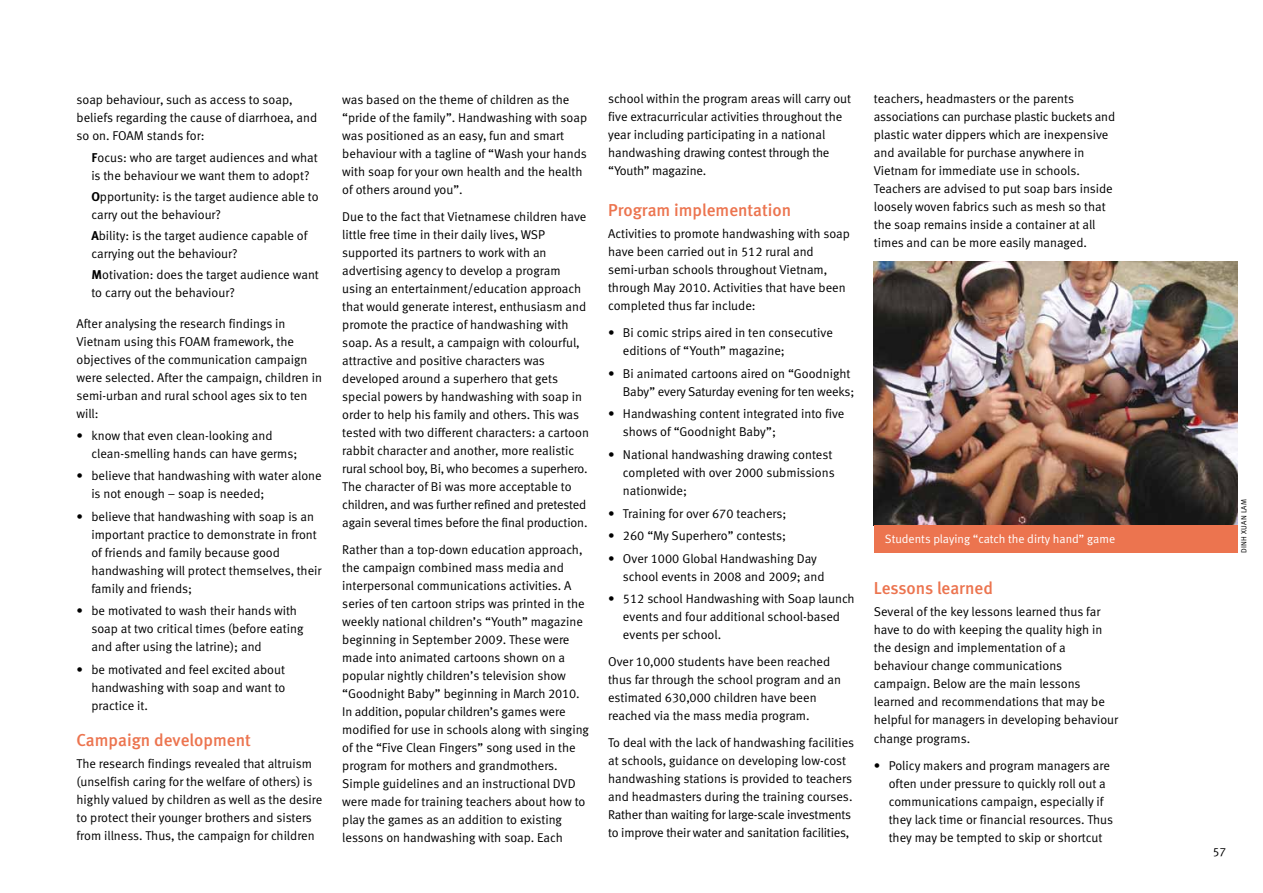
<style>
.page{position:relative;width:1263px;height:893px;background:#fff}
.page>*{position:absolute;margin:0;border:0;box-sizing:border-box;transform-origin:0 0}
.t1{font:17.25px "Meta Medium CELF";color:#ec744f}
.t2{font:12.75px/18px "Meta Normal CELF";color:#000}
.t3{font:12px "Meta Normal CELF";color:#fff}
.t4{font:12px "Meta Normal CELF";color:#000}
.t5{font:7.5px "Meta Normal CELF";color:#000}
.s1{font-family:"Meta Plus";font-weight:700}
</style>
<div class="page">
<img style="left:874px;top:261px;width:363px;height:264px">
<div style="left:874px;top:525px;width:363px;height:28px;background:#ec744f"></div>
<p class="t2" style="left:77px;top:90px;width:242px">soap behaviour, such as access to soap, beliefs regarding the cause of diarrhoea, and so on. FOAM stands for:</p>
<p class="t2" style="left:91px;top:149px;width:228px"><span class="s1">F</span>ocus: who are target audiences and what is the behaviour we want them to adopt?</p>
<p class="t2" style="left:91px;top:188px;width:229px"><span class="s1">O</span>pportunity: is the target audience able to carry out the behaviour?</p>
<p class="t2" style="left:91px;top:227px;width:217px"><span class="s1">A</span>bility: is the target audience capable of carrying out the behaviour?</p>
<p class="t2" style="left:91px;top:266px;width:229px"><span class="s1">M</span>otivation: does the target audience want to carry out the behaviour?</p>
<p class="t2" style="left:77px;top:314px;width:247px">After analysing the research findings in Vietnam using this FOAM framework, the objectives of the communication campaign were selected. After the campaign, children in semi-urban and rural school ages six to ten will:</p>
<p class="t2" style="left:91px;top:427px;width:207px;text-indent:-15px">• know that even clean-looking and clean-smelling hands can have germs;</p>
<p class="t2" style="left:91px;top:467px;width:232px;text-indent:-15px">• believe that handwashing with water alone is not enough – soap is needed;</p>
<p class="t2" style="left:91px;top:508px;width:232px;text-indent:-15px">• believe that handwashing with soap is an important practice to demonstrate in front of friends and family because good handwashing will protect themselves, their family and friends;</p>
<p class="t2" style="left:91px;top:602px;width:214px;text-indent:-15px">• be motivated to wash their hands with soap at two critical times (before eating and after using the latrine); and</p>
<p class="t2" style="left:91px;top:661px;width:196px;text-align:justify;text-indent:-15px">• be motivated and feel excited about handwashing with soap and want to practice it.</p>
<h1 class="t1" style="left:77px;top:729px;width:176px">Campaign development</h1>
<p class="t2" style="left:77px;top:755px;width:247px">The research findings revealed that altruism (unselfish caring for the welfare of others) is highly valued by children as well as the desire to protect their younger brothers and sisters from illness. Thus, the campaign for children</p>
<p class="t2" style="left:342px;top:90px;width:246px">was based on the theme of children as the “pride of the family”. Handwashing with soap was positioned as an easy, fun and smart behaviour with a tagline of “Wash your hands with soap for your own health and the health of others around you”.</p>
<p class="t2" style="left:342px;top:207px;width:248px">Due to the fact that Vietnamese children have little free time in their daily lives, WSP supported its partners to work with an advertising agency to develop a program using an entertainment/education approach that would generate interest, enthusiasm and promote the practice of handwashing with soap. As a result, a campaign with colourful, attractive and positive characters was developed around a superhero that gets special powers by handwashing with soap in order to help his family and others. This was tested with two different characters: a cartoon rabbit character and another, more realistic rural school boy, Bi, who becomes a superhero.<br>The character of Bi was more acceptable to children, and was further refined and pretested again several times before the final production.</p>
<p class="t2" style="left:342px;top:540px;width:248px">Rather than a top-down education approach, the campaign combined mass media and interpersonal communications activities. A series of ten cartoon strips was printed in the weekly national children’s “Youth” magazine beginning in September 2009. These were made into animated cartoons shown on a popular nightly children’s television show “Goodnight Baby” beginning in March 2010.<br>In addition, popular children’s games were modified for use in schools along with singing of the “Five Clean Fingers” song used in the program for mothers and grandmothers.<br>Simple guidelines and an instructional DVD were made for training teachers about how to play the games as an addition to existing lessons on handwashing with soap. Each</p>
<p class="t2" style="left:608px;top:90px;width:245px">school within the program areas will carry out five extracurricular activities throughout the year including participating in a national handwashing drawing contest through the “Youth” magazine.</p>
<h1 class="t1" style="left:608px;top:199px;width:184px">Program implementation</h1>
<p class="t2" style="left:608px;top:225px;width:243px">Activities to promote handwashing with soap have been carried out in 512 rural and semi-urban schools throughout Vietnam, through May 2010. Activities that have been completed thus far include:</p>
<p class="t2" style="left:623px;top:324px;width:211px;text-indent:-15px">• Bi comic strips aired in ten consecutive editions of “Youth” magazine;</p>
<p class="t2" style="left:608px;top:365px;width:248px;text-align:right">• Bi animated cartoons aired on “Goodnight<br>Baby” every Saturday evening for ten weeks;</p>
<p class="t2" style="left:623px;top:405px;width:223px;text-indent:-15px">• Handwashing content integrated into five shows of “Goodnight Baby”;</p>
<p class="t2" style="left:623px;top:446px;width:213px;text-indent:-15px">• National handwashing drawing contest completed with over 2000 submissions nationwide;</p>
<p class="t2" style="left:608px;top:504px;width:180px">• Training for over 670 teachers;</p>
<p class="t2" style="left:608px;top:527px;width:180px">• 260 “My Superhero” contests;</p>
<p class="t2" style="left:623px;top:549px;width:203px;text-indent:-15px">• Over 1000 Global Handwashing Day school events in 2008 and 2009; and</p>
<p class="t2" style="left:623px;top:590px;width:233px;text-indent:-15px">• 512 school Handwashing with Soap launch events and four additional school-based events per school.</p>
<p class="t2" style="left:608px;top:653px;width:234px">Over 10,000 students have been reached thus far through the school program and an estimated 630,000 children have been reached via the mass media program.</p>
<p class="t2" style="left:608px;top:734px;width:247px">To deal with the lack of handwashing facilities at schools, guidance on developing low-cost handwashing stations is provided to teachers and headmasters during the training courses.<br>Rather than waiting for large-scale investments to improve their water and sanitation facilities,</p>
<p class="t2" style="left:874px;top:90px;width:243px">teachers, headmasters or the parents associations can purchase plastic buckets and plastic water dippers which are inexpensive and available for purchase anywhere in Vietnam for immediate use in schools.<br>Teachers are advised to put soap bars inside loosely woven fabrics such as mesh so that the soap remains inside a container at all times and can be more easily managed.</p>
<p class="t3" style="left:885px;top:532px;width:232px">Students playing “catch the dirty hand” game</p>
<h1 class="t1" style="left:874px;top:577px;width:121px">Lessons learned</h1>
<p class="t2" style="left:874px;top:603px;width:246px">Several of the key lessons learned thus far have to do with keeping the quality high in the design and implementation of a behaviour change communications campaign. Below are the main lessons learned and recommendations that may be helpful for managers in developing behaviour change programs.</p>
<p class="t2" style="left:889px;top:756px;width:226px;text-indent:-15px">• Policy makers and program managers are often under pressure to quickly roll out a communications campaign, especially if they lack time or financial resources. Thus they may be tempted to skip or shortcut</p>
<p class="t5" style="left:1239px;top:553px;width:55px;rotate:-90deg">Dinh Xuan Lam</p>
<p class="t4" style="left:1213px;top:844px;width:15px">57</p>
</div>
